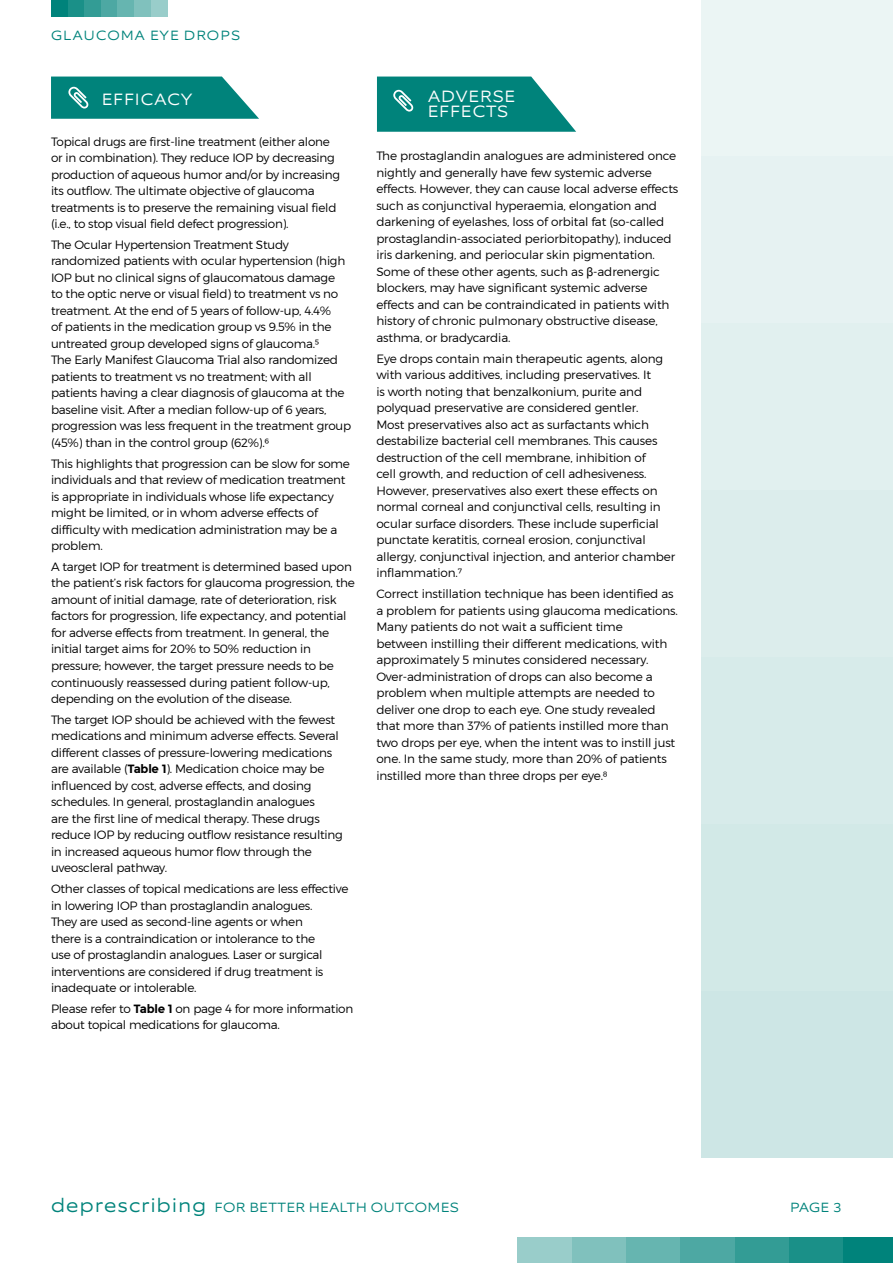
<style>
.page{position:relative;width:893px;height:1263px;background:#fff}
.page>*{position:absolute;margin:0;border:0;box-sizing:border-box;transform-origin:0 0}
.t1{font:300 16.5px/15px "Equip Extended";letter-spacing:.08em;color:#fff}
.t2{font:300 13.5px "Equip Extended";letter-spacing:.05em;color:#00837b}
.t3{font:300 13.5px "Equip Extended";letter-spacing:.1em;color:#00837b}
.t4{font:300 12px/16.5px "Montserrat";letter-spacing:-.02em;color:#000}
.s1{font-weight:700}
.s2{font-family:"Arial";font-weight:400}
.s3{font-size:19.5px}
</style>
<div class="page">
<div style="left:51px;top:0;width:17px;height:17px;background:#00837b"></div>
<div style="left:68px;top:0;width:16px;height:17px;background:#1a9088"></div>
<div style="left:84px;top:0;width:17px;height:17px;background:#339c95"></div>
<div style="left:101px;top:0;width:17px;height:17px;background:#4da8a3"></div>
<div style="left:118px;top:0;width:16px;height:17px;background:#66b5b0"></div>
<div style="left:134px;top:0;width:17px;height:17px;background:#80c1bd"></div>
<div style="left:151px;top:0;width:17px;height:17px;background:#99cdca"></div>
<div style="left:843px;top:1236px;width:50px;height:27px;background:#00837b"></div>
<div style="left:789px;top:1236px;width:54px;height:27px;background:#1a9088"></div>
<div style="left:734px;top:1236px;width:55px;height:27px;background:#339c95"></div>
<div style="left:680px;top:1236px;width:54px;height:27px;background:#4da8a3"></div>
<div style="left:626px;top:1236px;width:54px;height:27px;background:#66b5b0"></div>
<div style="left:571px;top:1236px;width:55px;height:27px;background:#80c1bd"></div>
<div style="left:517px;top:1236px;width:54px;height:27px;background:#99cdca"></div>
<svg style="left:377px;top:77px;width:199px;height:55px;background:#20928b"></svg>
<div style="left:701px;top:991px;width:192px;height:167px;background:#cde6e5"></div>
<div style="left:701px;top:824px;width:192px;height:167px;background:#d2e9e7"></div>
<div style="left:701px;top:656px;width:192px;height:168px;background:#d7ebea"></div>
<div style="left:701px;top:489px;width:192px;height:167px;background:#dcedec"></div>
<div style="left:701px;top:322px;width:192px;height:167px;background:#e1f0ef"></div>
<div style="left:701px;top:155px;width:192px;height:167px;background:#e6f2f2"></div>
<div style="left:701px;top:0;width:192px;height:155px;background:#ebf5f4"></div>
<svg style="left:51px;top:77px;width:208px;height:42px;background:#1b9089"></svg>
<p class="t3" style="left:51px;top:26px;width:190px">GLAUCOMA EYE DROPS</p>
<h1 class="t1" style="left:102px;top:91px;width:92px">EFFICACY</h1>
<p class="t4" style="left:51px;top:133px;width:291px">Topical drugs are first-line treatment (either alone or in combination). They reduce IOP by decreasing production of aqueous humor and/or by increasing its outflow. The ultimate objective of glaucoma treatments is to preserve the remaining visual field (i.e., to stop visual field defect progression).</p>
<p class="t4" style="left:51px;top:236px;width:302px">The Ocular Hypertension Treatment Study randomized patients with ocular hypertension (high IOP but no clinical signs of glaucomatous damage<br>to the optic nerve or visual field) to treatment vs no treatment. At the end of 5 years of follow-up, 4.4%<br>of patients in the medication group vs 9.5% in the untreated group developed signs of glaucoma.5<br>The Early Manifest Glaucoma Trial also randomized patients to treatment vs no treatment; with all patients having a clear diagnosis of glaucoma at the baseline visit. After a median follow-up of 6 years, progression was less frequent in the treatment group (45%) than in the control group (62%).6</p>
<p class="t4" style="left:51px;top:455px;width:300px">This highlights that progression can be slow for some individuals and that review of medication treatment is appropriate in individuals whose life expectancy might be limited, or in whom adverse effects of difficulty with medication administration may be a problem.</p>
<p class="t4" style="left:51px;top:558px;width:305px">A target IOP for treatment is determined based upon the patient’s risk factors for glaucoma progression, the amount of initial damage, rate of deterioration, risk factors for progression, life expectancy, and potential for adverse effects from treatment. In general, the initial target aims for 20% to 50% reduction in pressure; however, the target pressure needs to be continuously reassessed during patient follow-up, depending on the evolution of the disease.</p>
<p class="t4" style="left:51px;top:711px;width:293px">The target IOP should be achieved with the fewest medications and minimum adverse effects. Several different classes of pressure-lowering medications are available (<span class="s1">Table 1</span>). Medication choice may be influenced by cost, adverse effects, and dosing schedules. In general, prostaglandin analogues<br>are the first line of medical therapy. These drugs reduce IOP by reducing outflow resistance resulting in increased aqueous humor flow through the uveoscleral pathway.</p>
<p class="t4" style="left:51px;top:880px;width:299px">Other classes of topical medications are less effective in lowering IOP than prostaglandin analogues.<br>They are used as second-line agents or when<br>there is a contraindication or intolerance to the<br>use of prostaglandin analogues. Laser or surgical interventions are considered if drug treatment is inadequate or intolerable.</p>
<p class="t4" style="left:51px;top:1000px;width:304px">Please refer to <span class="s1">Table 1</span> on page 4 for more information about topical medications for glaucoma.</p>
<h1 class="t1" style="left:428px;top:89px;width:88px">ADVERSE<br>EFFECTS</h1>
<p class="t4" style="left:376px;top:148px;width:304px">The prostaglandin analogues are administered once nightly and generally have few systemic adverse effects. However, they can cause local adverse effects such as conjunctival hyperaemia, elongation and darkening of eyelashes, loss of orbital fat (so-called prostaglandin-associated periorbitopathy), induced iris darkening, and periocular skin pigmentation.<br>Some of these other agents, such as <span class="s2">β</span>-adrenergic blockers, may have significant systemic adverse effects and can be contraindicated in patients with history of chronic pulmonary obstructive disease, asthma, or bradycardia.</p>
<p class="t4" style="left:376px;top:350px;width:300px">Eye drops contain main therapeutic agents, along with various additives, including preservatives. It<br>is worth noting that benzalkonium, purite and polyquad preservative are considered gentler.<br>Most preservatives also act as surfactants which destabilize bacterial cell membranes. This causes destruction of the cell membrane, inhibition of<br>cell growth, and reduction of cell adhesiveness.<br>However, preservatives also exert these effects on normal corneal and conjunctival cells, resulting in ocular surface disorders. These include superficial punctate keratitis, corneal erosion, conjunctival allergy, conjunctival injection, and anterior chamber inflammation.7</p>
<p class="t4" style="left:376px;top:585px;width:303px">Correct instillation technique has been identified as a problem for patients using glaucoma medications.<br>Many patients do not wait a sufficient time<br>between instilling their different medications, with approximately 5 minutes considered necessary.<br>Over-administration of drops can also become a problem when multiple attempts are needed to deliver one drop to each eye. One study revealed that more than 37% of patients instilled more than two drops per eye, when the intent was to instill just one. In the same study, more than 20% of patients instilled more than three drops per eye.8</p>
<p class="t2" style="left:51px;top:1199px;width:409px"><span class="s3">deprescribing</span> FOR BETTER HEALTH OUTCOMES</p>
<p class="t2" style="left:790px;top:1199px;width:53px">PAGE 3</p>
</div>
